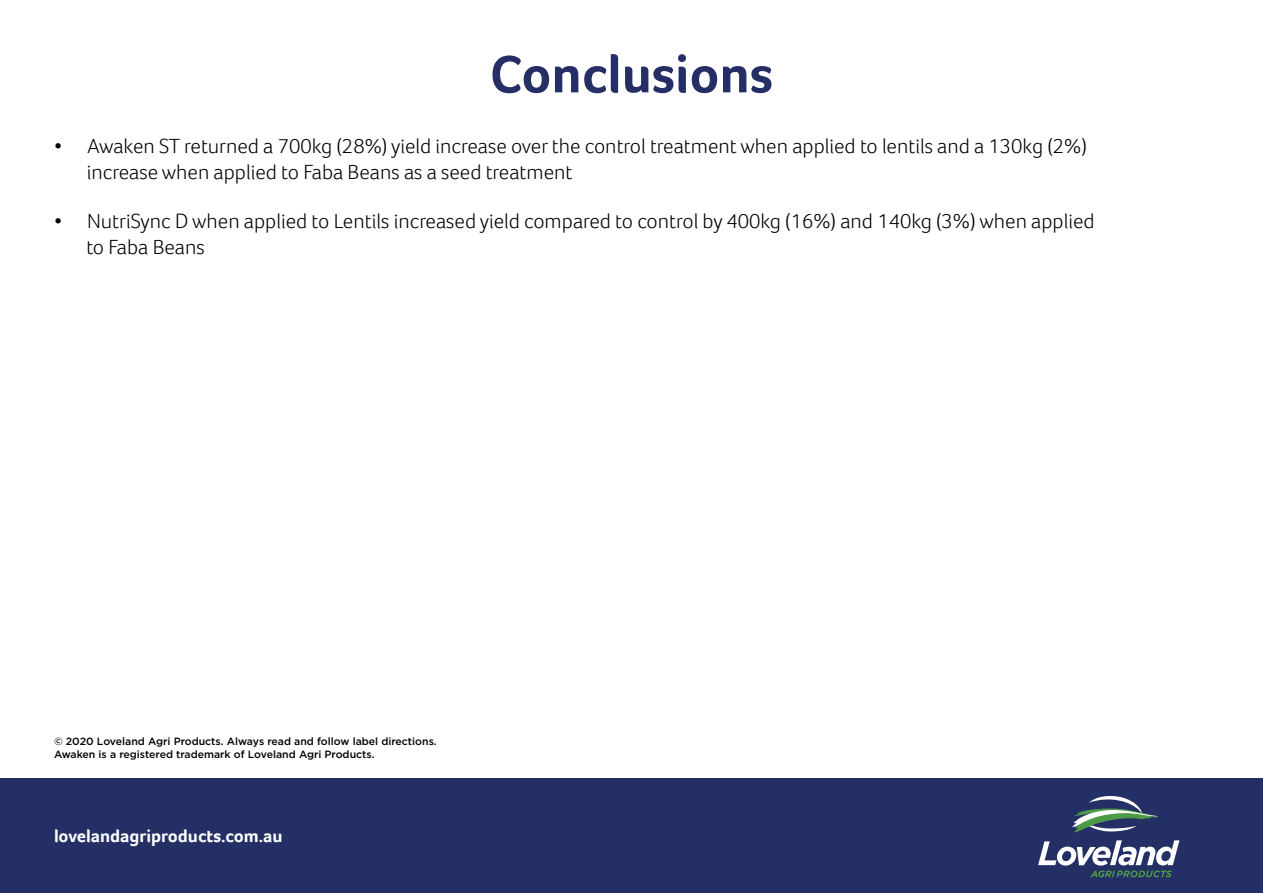
<style>
.page{position:relative;width:1263px;height:893px;background:#fff}
.page>*{position:absolute;margin:0;border:0;box-sizing:border-box;transform-origin:0 0}
.t1{font:700 54px "Foco";color:#252e65}
.t2{font:300 21px/25.5px "Foco";color:#000}
.t3{font:700 18px "Foco";color:#fff}
.t4{font:500 10.5px/12.6px "Gotham";color:#000}
</style>
<div class="page">
<div style="left:0;top:778px;width:1263px;height:115px;background:#243065"></div>
<svg style="left:1072px;top:796px;width:86px;height:36px"></svg>
<svg style="left:1038px;top:840px;width:141px;height:37px"></svg>
<h1 class="t1" style="left:490px;top:38px;width:285px">Conclusions</h1>
<p class="t2" style="left:87px;top:133px;width:1002px;text-indent:-33px">• Awaken ST returned a 700kg (28%) yield increase over the control treatment when applied to lentils and a 130kg (2%) increase when applied to Faba Beans as a seed treatment</p>
<p class="t2" style="left:86px;top:208px;width:1010px;text-indent:-32px">• NutriSync D when applied to Lentils increased yield compared to control by 400kg (16%) and 140kg (3%) when applied to Faba Beans</p>
<p class="t4" style="left:54px;top:735px;width:384px">© 2020 Loveland Agri Products. Always read and follow label directions.<br>Awaken is a registered trademark of Loveland Agri Products.</p>
<p class="t3" style="left:54px;top:824px;width:230px">lovelandagriproducts.com.au</p>
</div>
